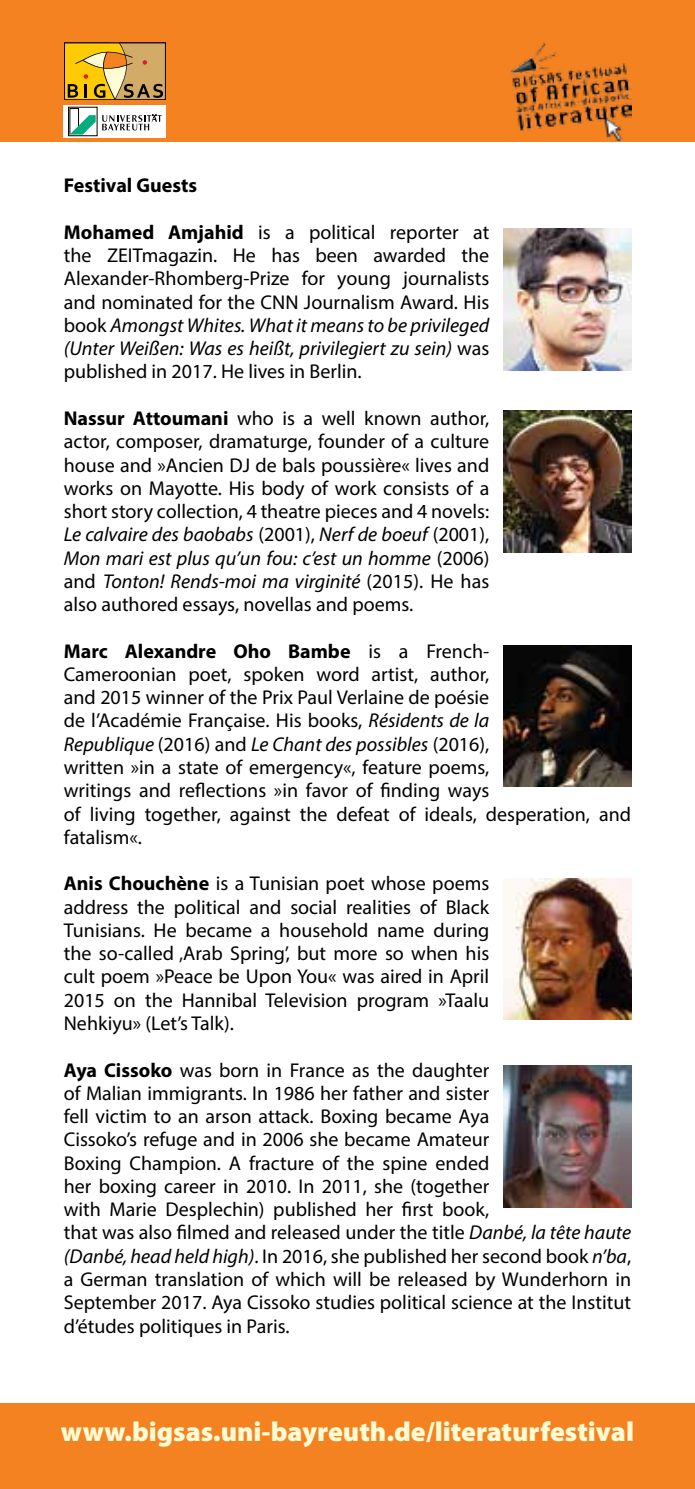
<style>
.page{position:relative;width:695px;height:1489px;background:#fff}
.page>*{position:absolute;margin:0;border:0;box-sizing:border-box;transform-origin:0 0}
.t1{font:900 27.5px "Myriad Pro";color:#fffcd5}
.t2{font:20px/23.2px "Myriad Pro";color:#000;text-align:justify}
.t3{font:700 20px "Myriad Pro";color:#000}
.s1{font-weight:700}
.s2{font-style:italic}
</style>
<div class="page">
<div style="left:0;top:0;width:694px;height:142px;background:#f58220"></div>
<div style="left:0;top:1403px;width:694px;height:85px;background:#f58220"></div>
<img style="left:511px;top:43px;width:120px;height:98px">
<svg style="left:68px;top:45px;width:95px;height:53px;background:#cfa742"></svg>
<div style="left:64px;top:43px;width:102px;height:57px;border:1px solid #000"></div>
<div style="left:64px;top:105px;width:102px;height:32px;background:#fff"></div>
<svg style="left:70px;top:109px;width:25px;height:25px"></svg>
<div style="left:68px;top:107px;width:29px;height:29px;border:1px solid #000"></div>
<svg style="left:102px;top:114px;width:60px;height:16px"></svg>
<img style="left:503px;top:229px;width:128px;height:141px">
<img style="left:503px;top:410px;width:128px;height:142px">
<img style="left:503px;top:645px;width:128px;height:141px">
<img style="left:503px;top:878px;width:128px;height:141px">
<img style="left:503px;top:1065px;width:128px;height:141px">
<p class="t3" style="left:64px;top:172px;width:135px">Festival Guests</p>
<p class="t2" style="left:64px;top:220px;width:427px"><span class="s1">Mohamed Amjahid</span> is a political reporter at the ZEITmagazin. He has been awarded the Alexander-Rhomberg-Prize for young journalists and nominated for the CNN Journalism Award. His book <span class="s2">Amongst Whites. What it means to be privileged (Unter Weißen: Was es heißt, privilegiert zu sein)</span> was published in 2017. He lives in Berlin.</p>
<p class="t2" style="left:64px;top:406px;width:427px"><span class="s1">Nassur Attoumani</span> who is a well known author, actor, composer, dramaturge, founder of a culture house and »Ancien DJ de bals poussière« lives and works on Mayotte. His body of work consists of a short story collection, 4 theatre pieces and 4 novels:<br><span class="s2">Le calvaire des baobabs</span> (2001), <span class="s2">Nerf de boeuf</span> (2001), <span class="s2">Mon mari est plus qu’un fou: c’est un homme</span> (2006) and <span class="s2">Tonton! Rends-moi ma virginité</span> (2015). He has also authored essays, novellas and poems.</p>
<p class="t2" style="left:64px;top:639px;width:568px;text-align:left"><span class="s1">Marc Alexandre Oho Bambe</span> is a French-<br>Cameroonian poet, spoken word artist, author,<br>and 2015 winner of the Prix Paul Verlaine de poésie<br>de l’Académie Française. His books, <span class="s2">Résidents de la<br>Republique</span> (2016) and <span class="s2">Le Chant des possibles</span> (2016),<br>written »in a state of emergency«, feature poems,<br>writings and reflections »in favor of finding ways<br>of living together, against the defeat of ideals, desperation, and fatalism«.</p>
<p class="t2" style="left:64px;top:871px;width:427px"><span class="s1">Anis Chouchène</span> is a Tunisian poet whose poems address the political and social realities of Black Tunisians. He became a household name during the so-called ‚Arab Spring’, but more so when his cult poem »Peace be Upon You« was aired in April 2015 on the Hannibal Television program »Taalu Nehkiyu» (Let’s Talk).</p>
<p class="t2" style="left:64px;top:1057px;width:568px;text-align:left"><span class="s1">Aya Cissoko</span> was born in France as the daughter<br>of Malian immigrants. In 1986 her father and sister<br>fell victim to an arson attack. Boxing became Aya<br>Cissoko’s refuge and in 2006 she became Amateur<br>Boxing Champion. A fracture of the spine ended<br>her boxing career in 2010. In 2011, she (together<br>with Marie Desplechin) published her first book,<br>that was also filmed and released under the title <span class="s2">Danbé, la tête haute (Danbé, head held high)</span>. In 2016, she published her second book <span class="s2">n’ba</span>, a German translation of which will be released by Wunderhorn in September 2017. Aya Cissoko studies political science at the Institut d’études politiques in Paris.</p>
<h1 class="t1" style="left:61px;top:1415px;width:574px">www.bigsas.uni-bayreuth.de/literaturfestival</h1>
</div>
